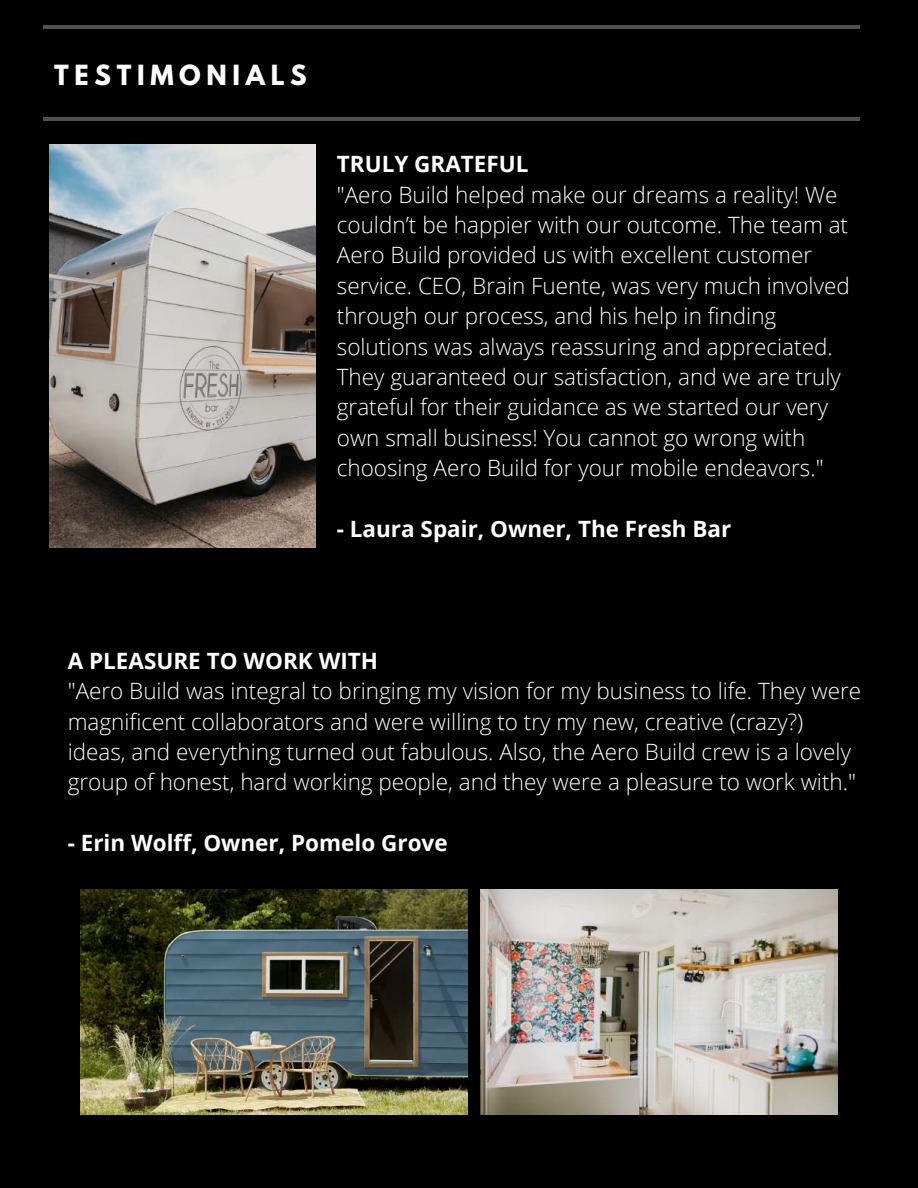
<style>
.page{position:relative;width:918px;height:1188px;background:#000}
.page>*{position:absolute;margin:0;border:0;box-sizing:border-box;transform-origin:0 0}
.t1{font:700 24.6px "League Spartan";letter-spacing:.23em;color:#fff}
.t2{font:300 22.5px/30.3px "Open Sans";color:#fff}
.t3{font:700 22.5px "Open Sans";color:#fff}
</style>
<div class="page">
<img style="left:50px;top:144px;width:265px;height:403px">
<img style="left:81px;top:890px;width:387px;height:225px">
<img style="left:480px;top:890px;width:357px;height:225px">
<hr style="left:44px;top:25px;width:816px;height:3px;background:#515151">
<hr style="left:44px;top:117px;width:816px;height:3px;background:#515151">
<p class="t1" style="left:54px;top:63px;width:254px">TESTIMONIALS</p>
<p class="t3" style="left:337px;top:148px;width:193px">TRULY GRATEFUL</p>
<p class="t2" style="left:337px;top:179px;width:514px">"Aero Build helped make our dreams a reality! We couldn’t be happier with our outcome. The team at Aero Build provided us with excellent customer service. CEO, Brain Fuente, was very much involved through our process, and his help in finding solutions was always reassuring and appreciated.<br>They guaranteed our satisfaction, and we are truly grateful for their guidance as we started our very own small business! You cannot go wrong with choosing Aero Build for your mobile endeavors."</p>
<p class="t3" style="left:337px;top:513px;width:396px">- Laura Spair, Owner, The Fresh Bar</p>
<p class="t3" style="left:68px;top:645px;width:312px">A PLEASURE TO WORK WITH</p>
<p class="t2" style="left:68px;top:675px;width:795px">"Aero Build was integral to bringing my vision for my business to life. They were magnificent collaborators and were willing to try my new, creative (crazy?) ideas, and everything turned out fabulous. Also, the Aero Build crew is a lovely group of honest, hard working people, and they were a pleasure to work with."</p>
<p class="t3" style="left:68px;top:827px;width:381px">- Erin Wolff, Owner, Pomelo Grove</p>
</div>
